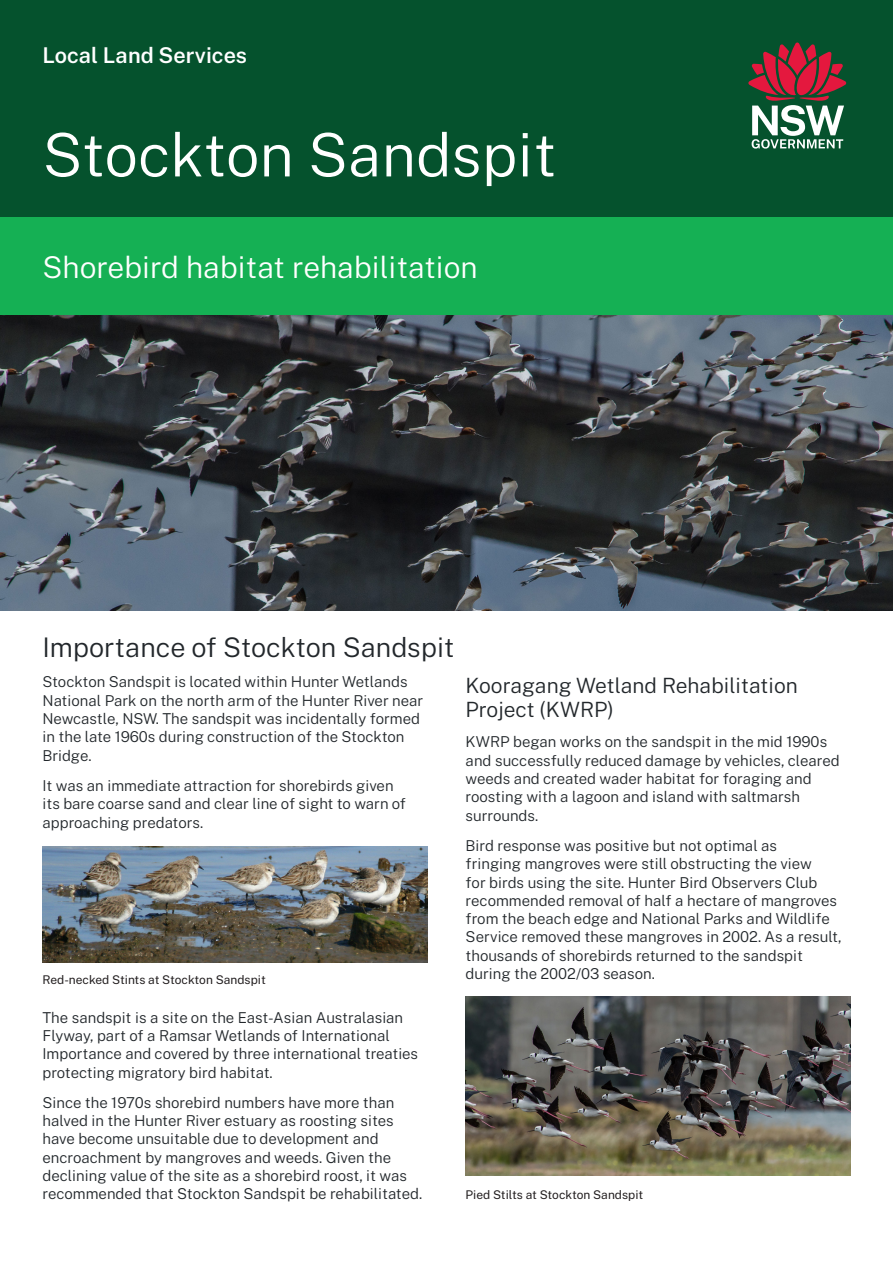
<style>
.page{position:relative;width:893px;height:1263px;background:#fff}
.page>*{position:absolute;margin:0;border:0;box-sizing:border-box;transform-origin:0 0}
.Heading_1{font:300 60px "Public Sans";color:#fff}
.Heading_2{font:300 30px "Public Sans";color:#fff}
.Heading_2-2{font:300 27px "Public Sans";color:#22272b}
.t1{font:600 21.75px "Public Sans";color:#fff}
.Heading_3{font:300 21px/24px "Public Sans";color:#22272b}
.Body_text{font:300 15px/18.3px "Public Sans";color:#22272b}
.t2{font:12px "Public Sans";color:#231f20}
</style>
<div class="page">
<div style="left:0;top:0;width:893px;height:221px;background:#05522d"></div>
<img style="left:466px;top:997px;width:384px;height:178px">
<div style="left:0;top:218px;width:893px;height:98px;background:#15b054"></div>
<svg style="left:748px;top:43px;width:98px;height:106px"></svg>
<img style="left:0;top:316px;width:893px;height:294px">
<img style="left:43px;top:847px;width:384px;height:115px">
<p class="t1" style="left:43px;top:40px;width:206px">Local Land Services</p>
<p class="Heading_1" style="left:43px;top:111px;width:516px">Stockton Sandspit</p>
<p class="Heading_2" style="left:43px;top:246px;width:437px">Shorebird habitat rehabilitation</p>
<p class="Heading_2-2" style="left:43px;top:628px;width:414px">Importance of Stockton Sandspit</p>
<p class="Body_text" style="left:43px;top:672px;width:382px">Stockton Sandspit is located within Hunter Wetlands National Park on the north arm of the Hunter River near Newcastle, NSW. The sandspit was incidentally formed in the late 1960s during construction of the Stockton Bridge.</p>
<p class="Body_text" style="left:43px;top:775px;width:365px">It was an immediate attraction for shorebirds given its bare coarse sand and clear line of sight to warn of approaching predators.</p>
<p class="t2" style="left:43px;top:971px;width:225px">Red-necked Stints at Stockton Sandspit</p>
<p class="Body_text" style="left:43px;top:1007px;width:377px">The sandspit is a site on the East-Asian Australasian Flyway, part of a Ramsar Wetlands of International Importance and covered by three international treaties protecting migratory bird habitat.</p>
<p class="Body_text" style="left:43px;top:1092px;width:381px">Since the 1970s shorebird numbers have more than halved in the Hunter River estuary as roosting sites have become unsuitable due to development and encroachment by mangroves and weeds. Given the declining value of the site as a shorebird roost, it was recommended that Stockton Sandspit be rehabilitated.</p>
<p class="Heading_3" style="left:466px;top:672px;width:334px">Kooragang Wetland Rehabilitation<br>Project (KWRP)</p>
<p class="Body_text" style="left:466px;top:732px;width:375px">KWRP began works on the sandspit in the mid 1990s and successfully reduced damage by vehicles, cleared weeds and created wader habitat for foraging and roosting with a lagoon and island with saltmarsh surrounds.</p>
<p class="Body_text" style="left:466px;top:835px;width:378px">Bird response was positive but not optimal as<br>fringing mangroves were still obstructing the view<br>for birds using the site. Hunter Bird Observers Club recommended removal of half a hectare of mangroves from the beach edge and National Parks and Wildlife Service removed these mangroves in 2002. As a result, thousands of shorebirds returned to the sandspit during the 2002/03 season.</p>
<p class="t2" style="left:466px;top:1186px;width:179px">Pied Stilts at Stockton Sandspit</p>
</div>
